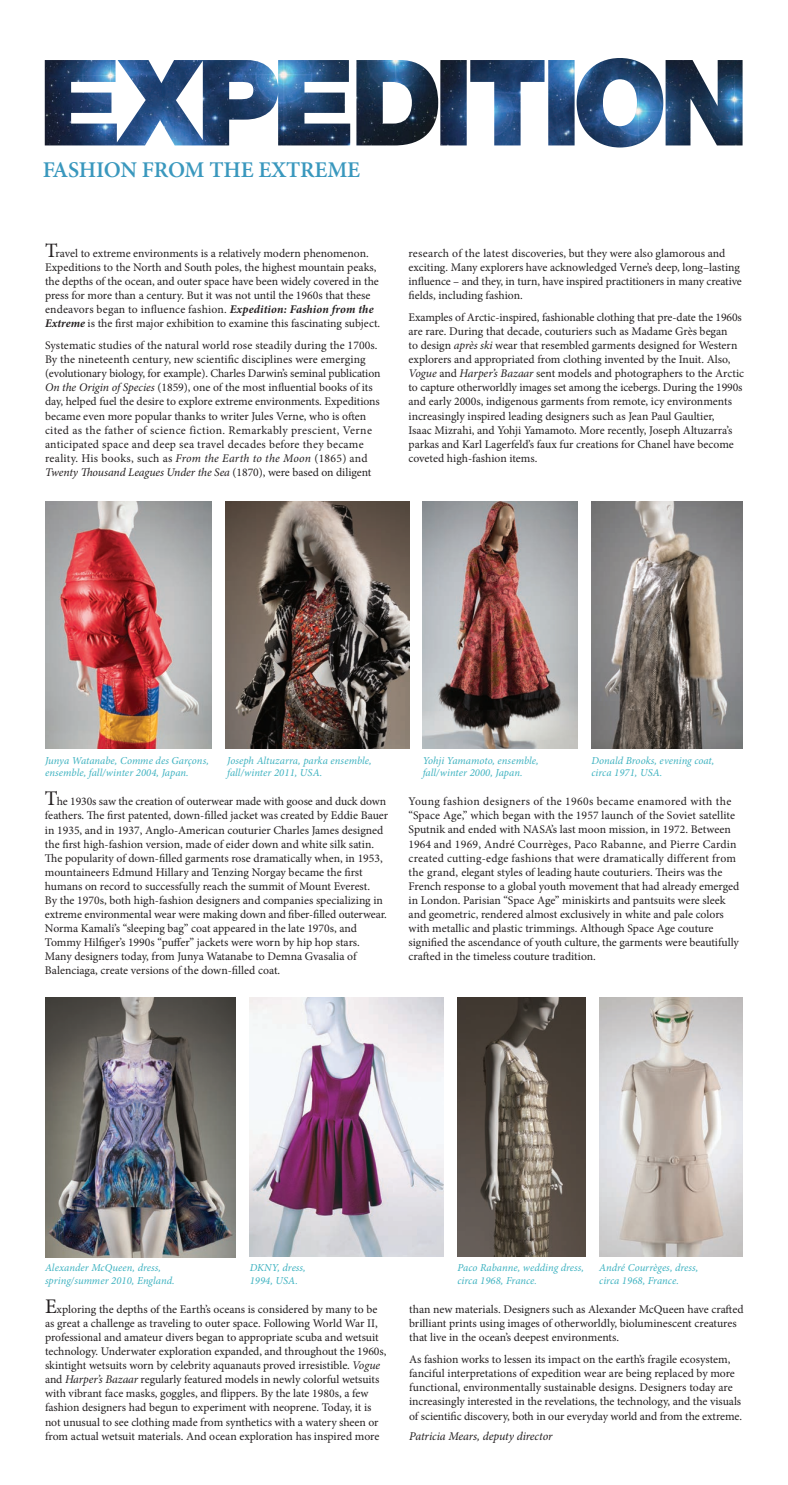
<style>
.page{position:relative;width:788px;height:1485px;background:#fff}
.page>*{position:absolute;margin:0;border:0;box-sizing:border-box;transform-origin:0 0}
.t1{font:600 22.5px "Minion Pro";letter-spacing:-.005em;color:#238cb6}
.t2{font:italic 11.88px "Minion Pro";letter-spacing:-.01em;color:#231f20}
.t3{font:11.75px/14.1px "Minion Pro";color:#231f20}
.t4{font:italic 10.62px/12.5px "Minion Pro";letter-spacing:.005em;color:#3db2c0}
.s1{font-size:20.38px}
.s2{font-weight:700;font-style:italic}
.s3{font-style:italic}
.s4{color:#3dbbc8}
.s5{font-size:20.75px}
.s6{font-size:10.25px}
.s7{font-size:10px}
</style>
<div class="page">
<img style="left:591px;top:501px;width:151px;height:247px">
<img style="left:422px;top:501px;width:155px;height:247px">
<img style="left:45px;top:501px;width:167px;height:247px">
<img style="left:225px;top:501px;width:184px;height:247px">
<img style="left:457px;top:997px;width:128px;height:260px">
<img style="left:599px;top:997px;width:143px;height:260px">
<img style="left:250px;top:997px;width:193px;height:260px">
<img style="left:45px;top:997px;width:191px;height:260px">
<img style="left:45px;top:60px;width:393px;height:85px">
<img style="left:440px;top:58px;width:302px;height:90px">
<h1 class="t1" style="left:42px;top:154px;width:319px">FASHION FROM THE EXTREME</h1>
<p class="t3" style="left:45px;top:246px;width:337px"><span class="s1">T</span>ravel to extreme environments is a relatively modern phenomenon.<br>Expeditions to the North and South poles, the highest mountain peaks, the depths of the ocean, and outer space have been widely covered in the press for more than a century. But it was not until the 1960s that these endeavors began to influence fashion. <span class="s2">Expedition: Fashion from the Extreme</span> is the first major exhibition to examine this fascinating subject.</p>
<p class="t3" style="left:45px;top:338px;width:337px">Systematic studies of the natural world rose steadily during the 1700s.<br>By the nineteenth century, new scientific disciplines were emerging (evolutionary biology, for example). Charles Darwin’s seminal publication <span class="s3">On the Origin of Species</span> (1859), one of the most influential books of its day, helped fuel the desire to explore extreme environments. Expeditions became even more popular thanks to writer Jules Verne, who is often cited as the father of science fiction. Remarkably prescient, Verne anticipated space and deep sea travel decades before they became reality. His books, such as <span class="s3">From the Earth to the Moon</span> (1865) and <span class="s3">Twenty Thousand Leagues Under the Sea</span> (1870), were based on diligent</p>
<p class="t3" style="left:408px;top:246px;width:335px">research of the latest discoveries, but they were also glamorous and exciting. Many explorers have acknowledged Verne’s deep, long–lasting influence – and they, in turn, have inspired practitioners in many creative fields, including fashion.</p>
<p class="t3" style="left:408px;top:310px;width:337px">Examples of Arctic-inspired, fashionable clothing that pre-date the 1960s are rare. During that decade, couturiers such as Madame Grès began<br>to design <span class="s3">après ski</span> wear that resembled garments designed for Western explorers and appropriated from clothing invented by the Inuit. Also, <span class="s3">Vogue</span> and <span class="s3">Harper’s Bazaar</span> sent models and photographers to the Arctic to capture otherworldly images set among the icebergs. During the 1990s and early 2000s, indigenous garments from remote, icy environments increasingly inspired leading designers such as Jean Paul Gaultier,<br>Isaac Mizrahi, and Yohji Yamamoto. More recently, Joseph Altuzarra’s parkas and Karl Lagerfeld’s faux fur creations for Chanel have become coveted high-fashion items.</p>
<p class="t4" style="left:45px;top:754px;width:165px">Junya Watanabe, Comme des Garçons, ensemble, fall/winter 2004, Japan.</p>
<p class="t4" style="left:227px;top:754px;width:146px">Joseph Altuzarra, parka ensemble, fall/winter 2011, USA.</p>
<p class="t4" style="left:422px;top:754px;width:117px">Yohji Yamamoto, ensemble, fall/winter 2000, Japan.</p>
<p class="t4" style="left:591px;top:754px;width:124px">Donald Brooks, evening coat, circa 1971, USA<span class="s4">.</span></p>
<p class="t3" style="left:45px;top:795px;width:345px"><span class="s5">T</span>he 1930s saw the creation of outerwear made with goose and duck down feathers. The first patented, down-filled jacket was created by Eddie Bauer in 1935, and in 1937, Anglo-American couturier Charles James designed the first high-fashion version, made of eider down and white silk satin.<br>The popularity of down-filled garments rose dramatically when, in 1953, mountaineers Edmund Hillary and Tenzing Norgay became the first humans on record to successfully reach the summit of Mount Everest.<br>By the 1970s, both high-fashion designers and companies specializing in extreme environmental wear were making down and fiber-filled outerwear.<br>Norma Kamali’s “sleeping bag” coat appeared in the late 1970s, and Tommy Hilfiger’s 1990s “puffer” jackets were worn by hip hop stars.<br>Many designers today, from Junya Watanabe to Demna Gvasalia of Balenciaga, create versions of the down-filled coat.</p>
<p class="t3" style="left:408px;top:795px;width:332px">Young fashion designers of the 1960s became enamored with the “Space Age,” which began with the 1957 launch of the Soviet satellite Sputnik and ended with NASA’s last moon mission, in 1972. Between 1964 and 1969, André Courrèges, Paco Rabanne, and Pierre Cardin created cutting-edge fashions that were dramatically different from the grand, elegant styles of leading haute couturiers. Theirs was the French response to a global youth movement that had already emerged in London. Parisian “Space Age” miniskirts and pantsuits were sleek and geometric, rendered almost exclusively in white and pale colors with metallic and plastic trimmings. Although Space Age couture signified the ascendance of youth culture, the garments were beautifully crafted in the timeless couture tradition.</p>
<p class="t4" style="left:45px;top:1262px;width:131px">Alexander McQueen, dress, spring/summer 2010, England.</p>
<p class="t4" style="left:250px;top:1262px;width:58px">DKNY, dress,<br>1994, USA<span class="s6">.</span></p>
<p class="t4" style="left:457px;top:1262px;width:128px">Paco Rabanne, wedding dress, circa 1968, France<span class="s7">.</span></p>
<p class="t4" style="left:599px;top:1262px;width:101px">André Courrèges, dress, circa 1968, France.</p>
<p class="t3" style="left:45px;top:1302px;width:343px"><span class="s5">E</span>xploring the depths of the Earth’s oceans is considered by many to be as great a challenge as traveling to outer space. Following World War II, professional and amateur divers began to appropriate scuba and wetsuit technology. Underwater exploration expanded, and throughout the 1960s, skintight wetsuits worn by celebrity aquanauts proved irresistible. <span class="s3">Vogue </span>and <span class="s3">Harper’s Bazaar</span> regularly featured models in newly colorful wetsuits with vibrant face masks, goggles, and flippers. By the late 1980s, a few fashion designers had begun to experiment with neoprene. Today, it is not unusual to see clothing made from synthetics with a watery sheen or from actual wetsuit materials. And ocean exploration has inspired more</p>
<p class="t3" style="left:409px;top:1302px;width:336px">than new materials. Designers such as Alexander McQueen have crafted brilliant prints using images of otherworldly, bioluminescent creatures that live in the ocean’s deepest environments.</p>
<p class="t3" style="left:409px;top:1352px;width:334px">As fashion works to lessen its impact on the earth’s fragile ecosystem, fanciful interpretations of expedition wear are being replaced by more functional, environmentally sustainable designs. Designers today are increasingly interested in the revelations, the technology, and the visuals of scientific discovery, both in our everyday world and from the extreme.</p>
<p class="t2" style="left:409px;top:1428px;width:145px">Patricia Mears, deputy director</p>
</div>
